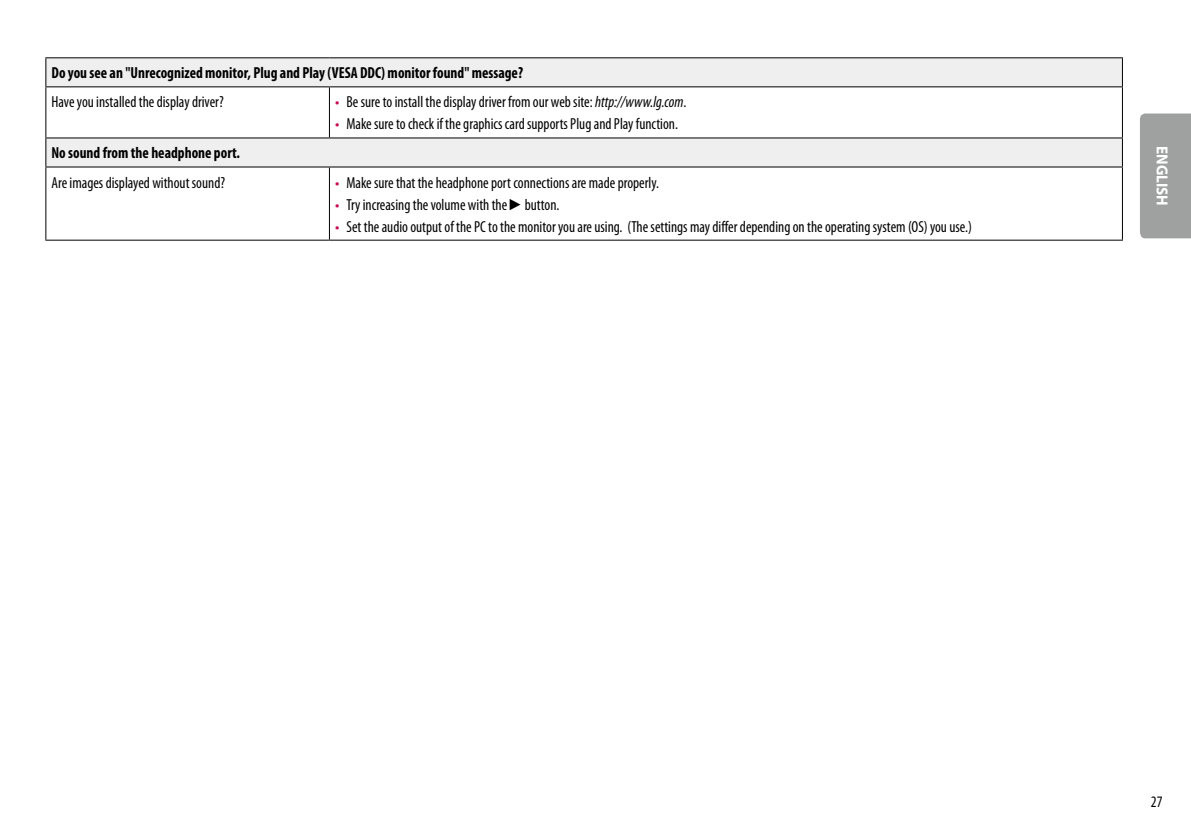
<style>
.page{position:relative;width:1191px;height:840px;background:#fff}
.page>*{position:absolute;margin:0;border:0;box-sizing:border-box;transform-origin:0 0}
.t1{font:condensed 16px "Myriad Pro";color:#000;scale:.95 1}
.t2{font:700 condensed 16px "Myriad Pro";color:#000;scale:.95 1}
.t3{font:700 16px "Myriad Pro";color:#fff;scale:.95 1}
.s1{font-family:"LG Smart";font-stretch:normal;color:#c90a53}
.s2{font-style:italic}
.s3{font-family:"Arial Narrow";font-stretch:normal}
</style>
<div class="page">
<div style="left:1140px;top:113px;width:51px;height:125px;background:#9fa0a0"></div>
<svg style="left:46px;top:58px;width:1076px;height:108px;fill:#efefef"></svg>
<hr style="left:45px;top:57px;width:284px;height:1px;background:#000">
<svg style="left:45px;top:58px;width:1px;height:28px"></svg>
<hr style="left:329px;top:57px;width:794px;height:1px;background:#000">
<svg style="left:1122px;top:58px;width:1px;height:28px"></svg>
<hr style="left:45px;top:86px;width:284px;height:1px;background:#000">
<hr style="left:45px;top:87px;width:1px;height:50px;background:#000">
<hr style="left:329px;top:86px;width:794px;height:1px;background:#000">
<hr style="left:329px;top:87px;width:1px;height:50px;background:#000">
<hr style="left:1122px;top:87px;width:1px;height:50px;background:#000">
<hr style="left:45px;top:137px;width:284px;height:1px;background:#000">
<svg style="left:45px;top:138px;width:1px;height:28px"></svg>
<hr style="left:329px;top:137px;width:794px;height:1px;background:#000">
<svg style="left:1122px;top:138px;width:1px;height:28px"></svg>
<hr style="left:45px;top:166px;width:284px;height:1px;background:#000">
<hr style="left:45px;top:167px;width:1px;height:72px;background:#000">
<hr style="left:329px;top:166px;width:794px;height:1px;background:#000">
<hr style="left:329px;top:167px;width:1px;height:72px;background:#000">
<hr style="left:1122px;top:167px;width:1px;height:72px;background:#000">
<hr style="left:45px;top:239px;width:284px;height:1px;background:#000">
<hr style="left:329px;top:239px;width:794px;height:1px;background:#000">
<p class="t2" style="left:52px;top:63px;width:498px">Do you see an "Unrecognized monitor, Plug and Play (VESA DDC) monitor found" message?</p>
<p class="t1" style="left:52px;top:92px;width:183px">Have you installed the display driver?</p>
<p class="t1" style="left:335px;top:92px;width:371px"><span class="s1">•</span> Be sure to install the display driver from our web site: <span class="s2">http://www.lg.com</span>.</p>
<p class="t1" style="left:335px;top:114px;width:362px"><span class="s1">•</span> Make sure to check if the graphics card supports Plug and Play function.</p>
<p class="t2" style="left:52px;top:143px;width:200px">No sound from the headphone port.</p>
<p class="t1" style="left:52px;top:172px;width:184px">Are images displayed without sound?</p>
<p class="t1" style="left:335px;top:172px;width:342px"><span class="s1">•</span> Make sure that the headphone port connections are made properly.</p>
<p class="t1" style="left:335px;top:194px;width:238px"><span class="s1">•</span> Try increasing the volume with the <span class="s3">►</span>button.</p>
<p class="t1" style="left:335px;top:216px;width:672px"><span class="s1">•</span> Set the audio output of the PC to the monitor you are using. (The settings may differ depending on the operating system (OS) you use.)</p>
<p class="t3" style="left:1172px;top:146px;width:64px;rotate:90deg">ENGLISH</p>
<p class="t1" style="left:1151px;top:791px;width:14px">27</p>
</div>
